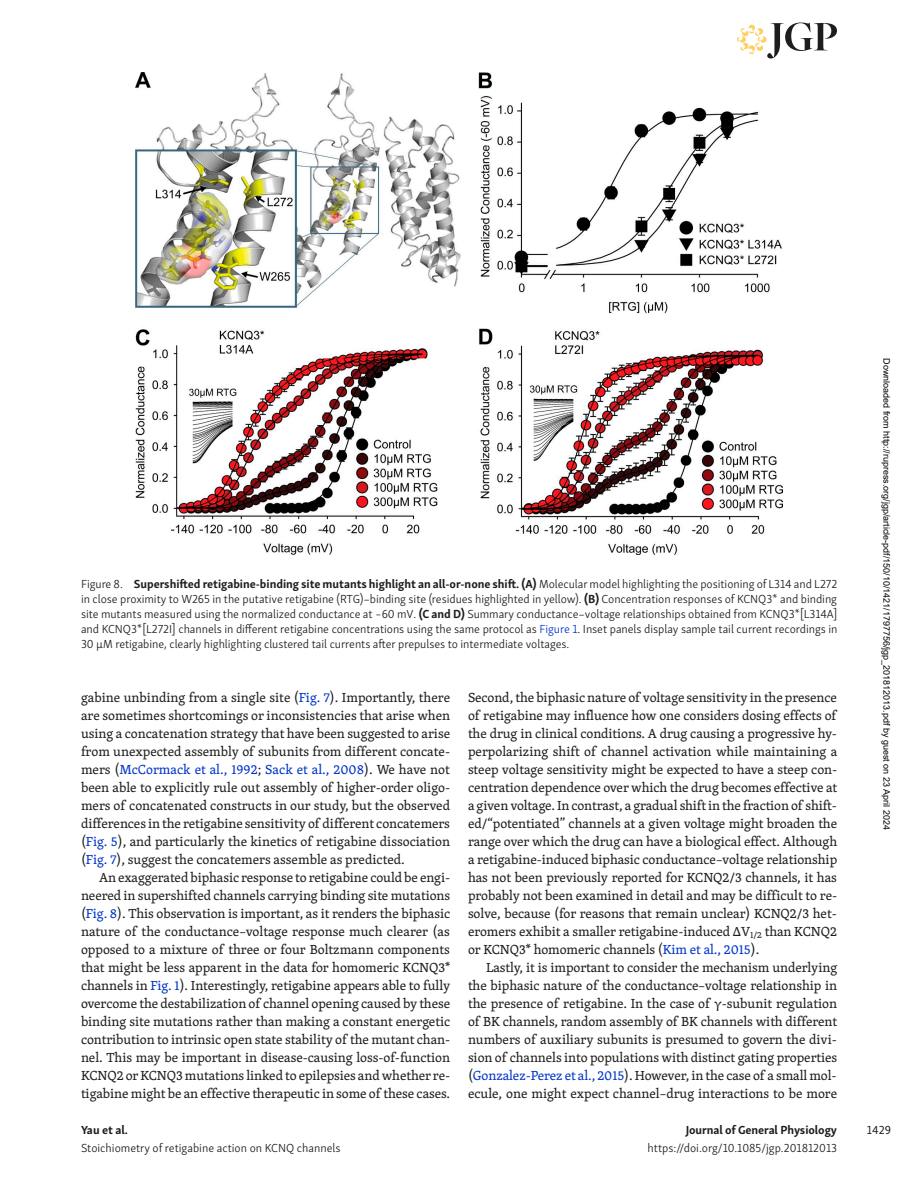
<style>
.page{position:relative;width:918px;height:1188px;background:#fff}
.page>*{position:absolute;margin:0;border:0;box-sizing:border-box;transform-origin:0 0}
.t1{font:13.5px/18px "Skolar PE";letter-spacing:-.005em;color:#1d1d1b;text-align:justify}
.t2{font:300 12px/15px "Skolar Sans PE";letter-spacing:-.005em;color:#1d1d1b;text-align:justify}
.t3{font:700 12px "Skolar Sans PE";letter-spacing:-.005em;color:#1d1d1b}
.t4{font:12px "Skolar Sans PE";color:#1d1d1b}
.t5{font:9px "Arial";color:#000}
.s1{font-weight:700}
.s2{color:#0034c9}
</style>
<div class="page">
<svg style="left:737px;top:23px;width:100px;height:35px"></svg>
<img style="left:135px;top:72px;width:648px;height:483px">
<p class="t2" style="left:81px;top:575px;width:758px">Figure 8. <span class="s1">Supershifted retigabine-binding site mutants highlight an all-or-none shift. (A)</span> Molecular model highlighting the positioning of L314 and L272 in close proximity to W265 in the putative retigabine (RTG)–binding site (residues highlighted in yellow). <span class="s1">(B)</span> Concentration responses of KCNQ3* and binding site mutants measured using the normalized conductance at −60 mV. <span class="s1">(C and D)</span> Summary conductance–voltage relationships obtained from KCNQ3*[L314A] and KCNQ3*[L272I] channels in different retigabine concentrations using the same protocol as <span class="s2">Figure 1</span>. Inset panels display sample tail current recordings in 30 µM retigabine, clearly highlighting clustered tail currents after prepulses to intermediate voltages.</p>
<p class="t1" style="left:81px;top:688px;width:371px">gabine unbinding from a single site (<span class="s2">Fig. 7</span>). Importantly, there are sometimes shortcomings or inconsistencies that arise when using a concatenation strategy that have been suggested to arise from unexpected assembly of subunits from different concate&shy;mers (<span class="s2">McCormack et al., 1992</span>; <span class="s2">Sack et al., 2008</span>). We have not been able to explicitly rule out assembly of higher-order oligo&shy;mers of concatenated constructs in our study, but the observed differences in the retigabine sensitivity of different concatemers (<span class="s2">Fig. 5</span>), and particularly the kinetics of retigabine dissociation (<span class="s2">Fig. 7</span>), suggest the concatemers assemble as predicted.</p>
<p class="t1" style="left:81px;top:868px;width:371px;text-indent:18px">An exaggerated biphasic response to retigabine could be engi&shy;neered in supershifted channels carrying binding site mutations (<span class="s2">Fig. 8</span>). This observation is important, as it renders the biphasic nature of the conductance–voltage response much clearer (as opposed to a mixture of three or four Boltzmann components that might be less apparent in the data for homomeric KCNQ3* channels in <span class="s2">Fig. 1</span>). Interestingly, retigabine appears able to fully overcome the destabilization of channel opening caused by these binding site mutations rather than making a constant energetic contribution to intrinsic open state stability of the mutant chan&shy;nel. This may be important in disease-causing loss-of-function KCNQ2 or KCNQ3 mutations linked to epilepsies and whether re&shy;tigabine might be an effective therapeutic in some of these cases.</p>
<p class="t3" style="left:81px;top:1120px;width:49px">Yau et al.</p>
<p class="t2" style="left:81px;top:1140px;width:261px">Stoichiometry of retigabine action on KCNQ channels</p>
<p class="t1" style="left:468px;top:688px;width:371px">Second, the biphasic nature of voltage sensitivity in the presence of retigabine may influence how one considers dosing effects of the drug in clinical conditions. A drug causing a progressive hy&shy;perpolarizing shift of channel activation while maintaining a steep voltage sensitivity might be expected to have a steep con&shy;centration dependence over which the drug becomes effective at a given voltage. In contrast, a gradual shift in the fraction of shift&shy;ed/“potentiated” channels at a given voltage might broaden the range over which the drug can have a biological effect. Although a retigabine-induced biphasic conductance–voltage relationship has not been previously reported for KCNQ2/3 channels, it has probably not been examined in detail and may be difficult to re&shy;solve, because (for reasons that remain unclear) KCNQ2/3 het&shy;eromers exhibit a smaller retigabine-induced ΔV<sub>1/2</sub> than KCNQ2 or KCNQ3* homomeric channels (<span class="s2">Kim et al., 2015</span>).</p>
<p class="t1" style="left:468px;top:958px;width:371px;text-indent:18px">Lastly, it is important to consider the mechanism underlying the biphasic nature of the conductance–voltage relationship in the presence of retigabine. In the case of γ-subunit regulation of BK channels, random assembly of BK channels with different numbers of auxiliary subunits is presumed to govern the divi&shy;sion of channels into populations with distinct gating properties (<span class="s2">Gonzalez-Perez et al., 2015</span>). However, in the case of a small mol&shy;ecule, one might expect channel–drug interactions to be more</p>
<p class="t3" style="left:686px;top:1120px;width:153px">Journal of General Physiology</p>
<p class="t2" style="left:648px;top:1140px;width:191px">https://doi.org/10.1085/jgp.201812013</p>
<p class="t5" style="left:890px;top:358px;width:473px;rotate:90deg">Downloaded from http://rupress.org/jgp/article-pdf/150/10/1421/1797756/jgp_201812013.pdf by guest on 23 April 2024</p>
<p class="t4" style="left:867px;top:1121px;width:26px">1429</p>
</div>
